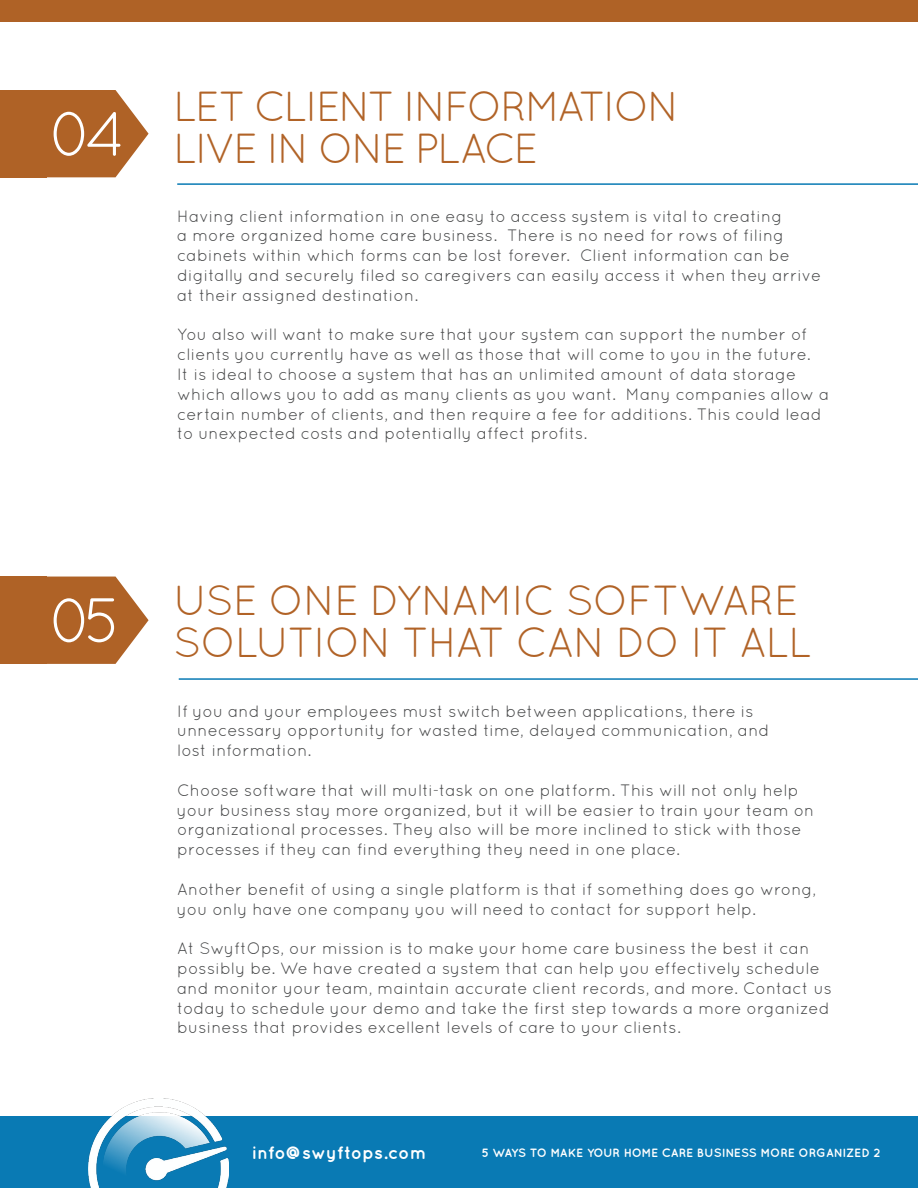
<style>
.page{position:relative;width:918px;height:1188px;background:#fff}
.page>*{position:absolute;margin:0;border:0;box-sizing:border-box;transform-origin:0 0}
.t1{font:63px "Quicksand";color:#fff}
.t2{font:42px/42px "Quicksand";letter-spacing:-.045em;color:#b16327}
.t3{font:42px "Quicksand";letter-spacing:-.025em;color:#b16327}
.t4{font:700 18px "Quicksand";color:#fff}
.t5{font:16.5px/19.8px "Quicksand";letter-spacing:.005em;color:#454647}
.t6{font:700 12px "Quicksand";color:#fff}
</style>
<div class="page">
<svg style="left:47px;top:577px;width:102px;height:87px"></svg>
<svg style="left:47px;top:90px;width:102px;height:87px"></svg>
<div style="left:0;top:577px;width:47px;height:87px;background:#af6226"></div>
<div style="left:0;top:90px;width:47px;height:87px;background:#af6226"></div>
<hr style="left:177px;top:183px;width:741px;height:2px;background:#097ab4">
<hr style="left:179px;top:678px;width:739px;height:2px;background:#097ab4">
<div style="left:0;top:1117px;width:918px;height:71px;background:#097ab4"></div>
<img style="left:89px;top:1099px;width:139px;height:89px">
<div style="left:0;top:0;width:918px;height:22px;background:#af6226"></div>
<p class="t1" style="left:50px;top:98px;width:78px">04</p>
<p class="t2" style="left:174px;top:85px;width:508px">LET CLIENT INFORMATION<br>LIVE IN ONE PLACE</p>
<p class="t5" style="left:177px;top:206px;width:645px">Having client information in one easy to access system is vital to creating<br>a more organized home care business. There is no need for rows of filing cabinets within which forms can be lost forever. Client information can be digitally and securely filed so caregivers can easily access it when they arrive at their assigned destination.</p>
<p class="t5" style="left:177px;top:325px;width:654px">You also will want to make sure that your system can support the number of clients you currently have as well as those that will come to you in the future.<br>It is ideal to choose a system that has an unlimited amount of data storage which allows you to add as many clients as you want. Many companies allow a certain number of clients, and then require a fee for additions. This could lead to unexpected costs and potentially affect profits.</p>
<p class="t1" style="left:50px;top:584px;width:74px">05</p>
<p class="t3" style="left:174px;top:576px;width:627px">USE ONE DYNAMIC SOFTWARE</p>
<p class="t2" style="left:174px;top:621px;width:640px">SOLUTION THAT CAN DO IT ALL</p>
<p class="t5" style="left:177px;top:701px;width:594px">If you and your employees must switch between applications, there is unnecessary opportunity for wasted time, delayed communication, and lost information.</p>
<p class="t5" style="left:177px;top:780px;width:639px">Choose software that will multi-task on one platform. This will not only help your business stay more organized, but it will be easier to train your team on organizational processes. They also will be more inclined to stick with those processes if they can find everything they need in one place.</p>
<p class="t5" style="left:177px;top:879px;width:641px">Another benefit of using a single platform is that if something does go wrong, you only have one company you will need to contact for support help.</p>
<p class="t5" style="left:177px;top:938px;width:656px">At SwyftOps, our mission is to make your home care business the best it can possibly be. We have created a system that can help you effectively schedule and monitor your team, maintain accurate client records, and more. Contact us today to schedule your demo and take the first step towards a more organized business that provides excellent levels of care to your clients.</p>
<p class="t4" style="left:252px;top:1141px;width:176px">info@swyftops.com</p>
<p class="t6" style="left:482px;top:1146px;width:400px">5 WAYS TO MAKE YOUR HOME CARE BUSINESS MORE ORGANIZED 2</p>
</div>
